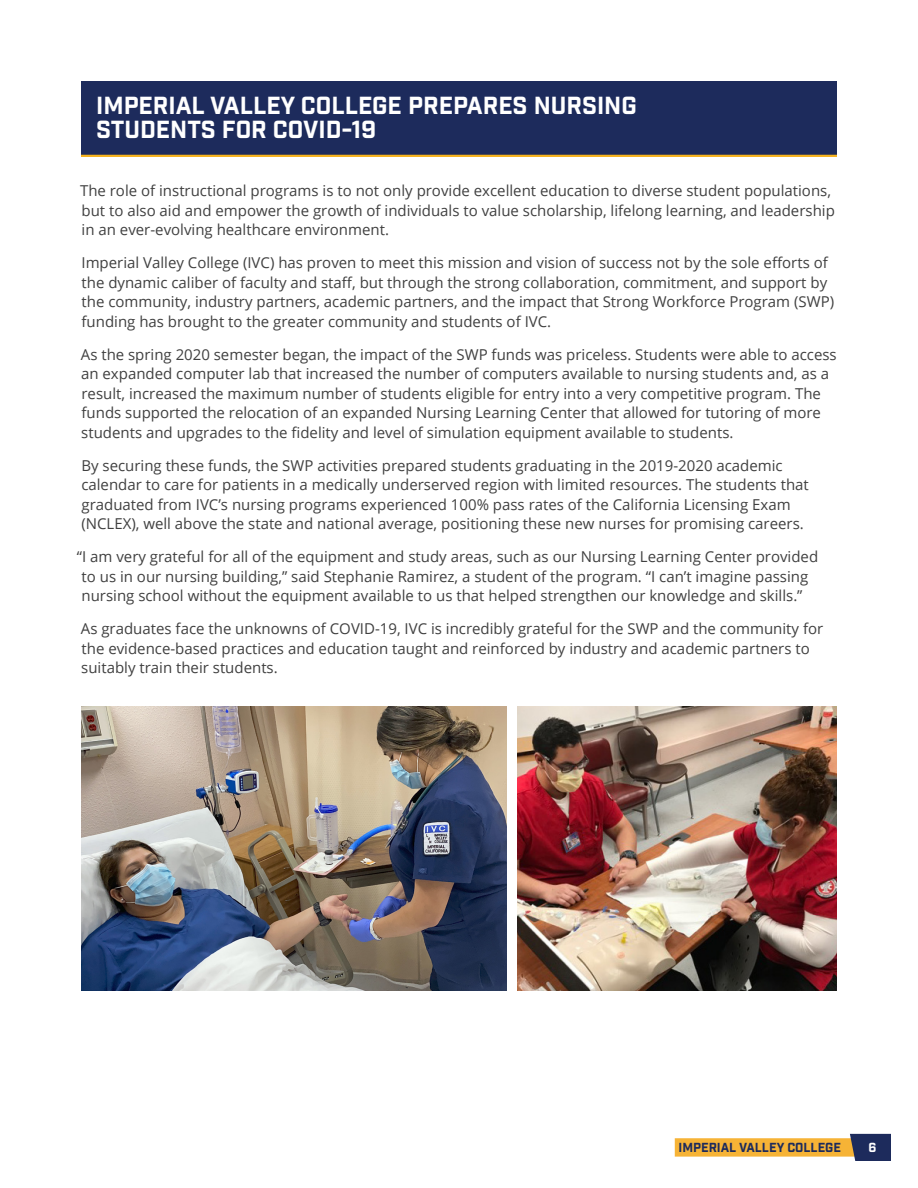
<style>
.page{position:relative;width:918px;height:1188px;background:#fff}
.page>*{position:absolute;margin:0;border:0;box-sizing:border-box;transform-origin:0 0}
.t1{font:24px/24px "Industry Inc Base";color:#fff}
.t2{font:15px/19.5px "Open Sans";color:#404040}
.t3{font:12.75px "Industry Inc Base";color:#1d2b5c}
.t4{font:12.75px "Industry Inc Base";color:#fff}
</style>
<div class="page">
<div style="left:81px;top:81px;width:756px;height:74px;background:#1d2b5c"></div>
<hr style="left:81px;top:155px;width:756px;height:2px;background:#f6b31f">
<svg style="left:675px;top:1134px;width:216px;height:27px"></svg>
<img style="left:517px;top:706px;width:320px;height:284px">
<img style="left:81px;top:706px;width:426px;height:284px">
<h1 class="t1" style="left:96px;top:95px;width:542px">IMPERIAL VALLEY COLLEGE PREPARES NURSING<br>STUDENTS FOR COVID-19</h1>
<p class="t2" style="left:80px;top:181px;width:756px">The role of instructional programs is to not only provide excellent education to diverse student populations, but to also aid and empower the growth of individuals to value scholarship, lifelong learning, and leadership in an ever-evolving healthcare environment.</p>
<p class="t2" style="left:82px;top:253px;width:754px">Imperial Valley College (IVC) has proven to meet this mission and vision of success not by the sole efforts of the dynamic caliber of faculty and staff, but through the strong collaboration, commitment, and support by the community, industry partners, academic partners, and the impact that Strong Workforce Program (SWP) funding has brought to the greater community and students of IVC.</p>
<p class="t2" style="left:81px;top:344px;width:757px">As the spring 2020 semester began, the impact of the SWP funds was priceless. Students were able to access an expanded computer lab that increased the number of computers available to nursing students and, as a result, increased the maximum number of students eligible for entry into a very competitive program. The funds supported the relocation of an expanded Nursing Learning Center that allowed for tutoring of more students and upgrades to the fidelity and level of simulation equipment available to students.</p>
<p class="t2" style="left:81px;top:455px;width:729px">By securing these funds, the SWP activities prepared students graduating in the 2019-2020 academic calendar to care for patients in a medically underserved region with limited resources. The students that graduated from IVC’s nursing programs experienced 100% pass rates of the California Licensing Exam (NCLEX), well above the state and national average, positioning these new nurses for promising careers.</p>
<p class="t2" style="left:82px;top:547px;width:738px;text-indent:-5px">“I am very grateful for all of the equipment and study areas, such as our Nursing Learning Center provided to us in our nursing building,” said Stephanie Ramirez, a student of the program. “I can’t imagine passing nursing school without the equipment available to us that helped strengthen our knowledge and skills.”</p>
<p class="t2" style="left:81px;top:619px;width:744px">As graduates face the unknowns of COVID-19, IVC is incredibly grateful for the SWP and the community for the evidence-based practices and education taught and reinforced by industry and academic partners to suitably train their students.</p>
<p class="t3" style="left:679px;top:1140px;width:164px">IMPERIAL VALLEY COLLEGE</p>
<p class="t4" style="left:869px;top:1140px;width:10px">6</p>
</div>
